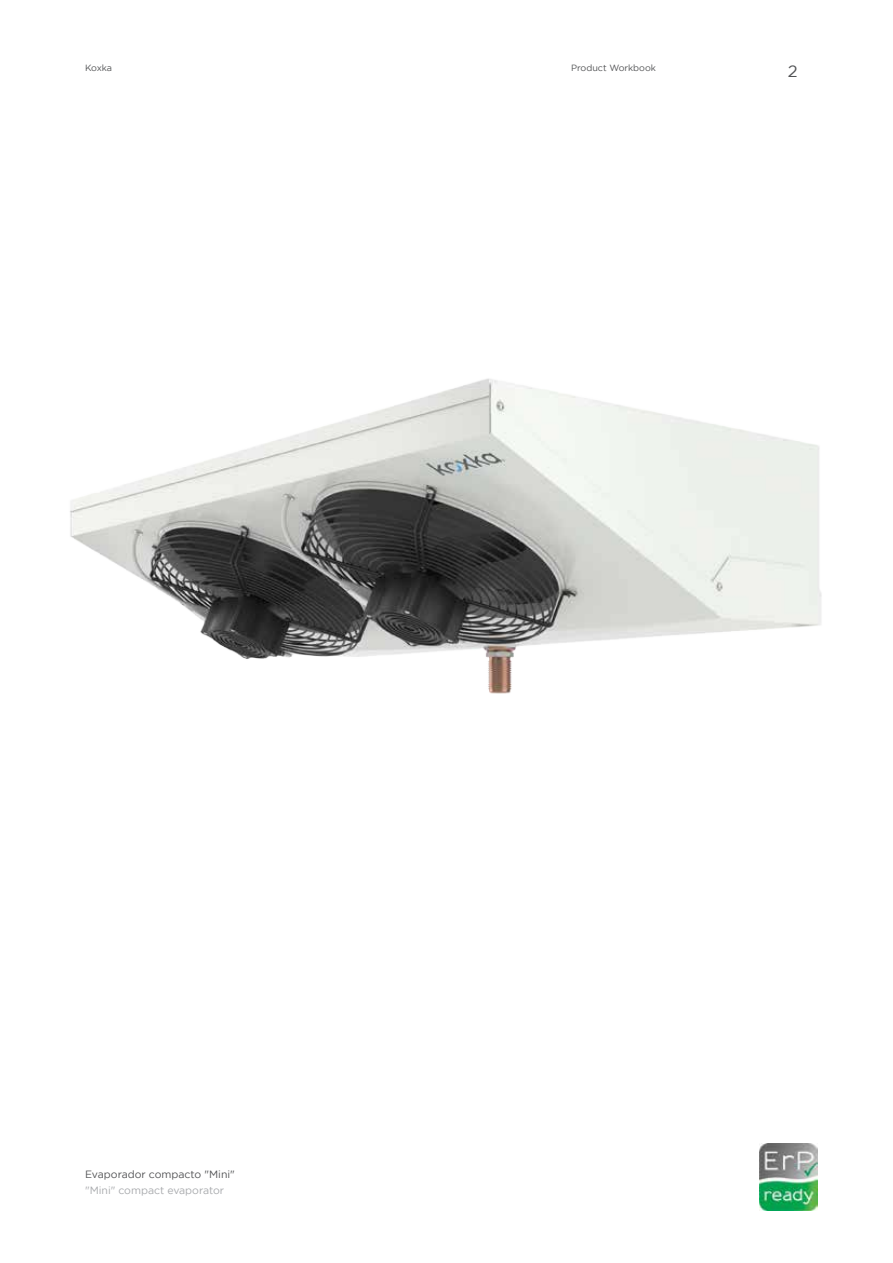
<style>
.page{position:relative;width:893px;height:1263px;background:#fff}
.page>*{position:absolute;margin:0;border:0;box-sizing:border-box;transform-origin:0 0}
.t1{font:16.5px "Gotham";color:#515254}
.t2{font:10.5px "Gotham";color:#515254}
.t3{font:10.5px "Gotham";color:#a7a9ac}
.t4{font:9px "Gotham";color:#515254}
</style>
<div class="page">
<img style="left:70px;top:378px;width:752px;height:316px">
<img style="left:759px;top:1144px;width:58px;height:67px">
<p class="t4" style="left:85px;top:62px;width:29px">Koxka</p>
<p class="t4" style="left:571px;top:62px;width:86px">Product Workbook</p>
<h1 class="t1" style="left:788px;top:61px;width:11px">2</h1>
<p class="t2" style="left:85px;top:1167px;width:151px">Evaporador compacto "Mini"</p>
<p class="t3" style="left:85px;top:1184px;width:141px">"Mini" compact evaporator</p>
</div>
